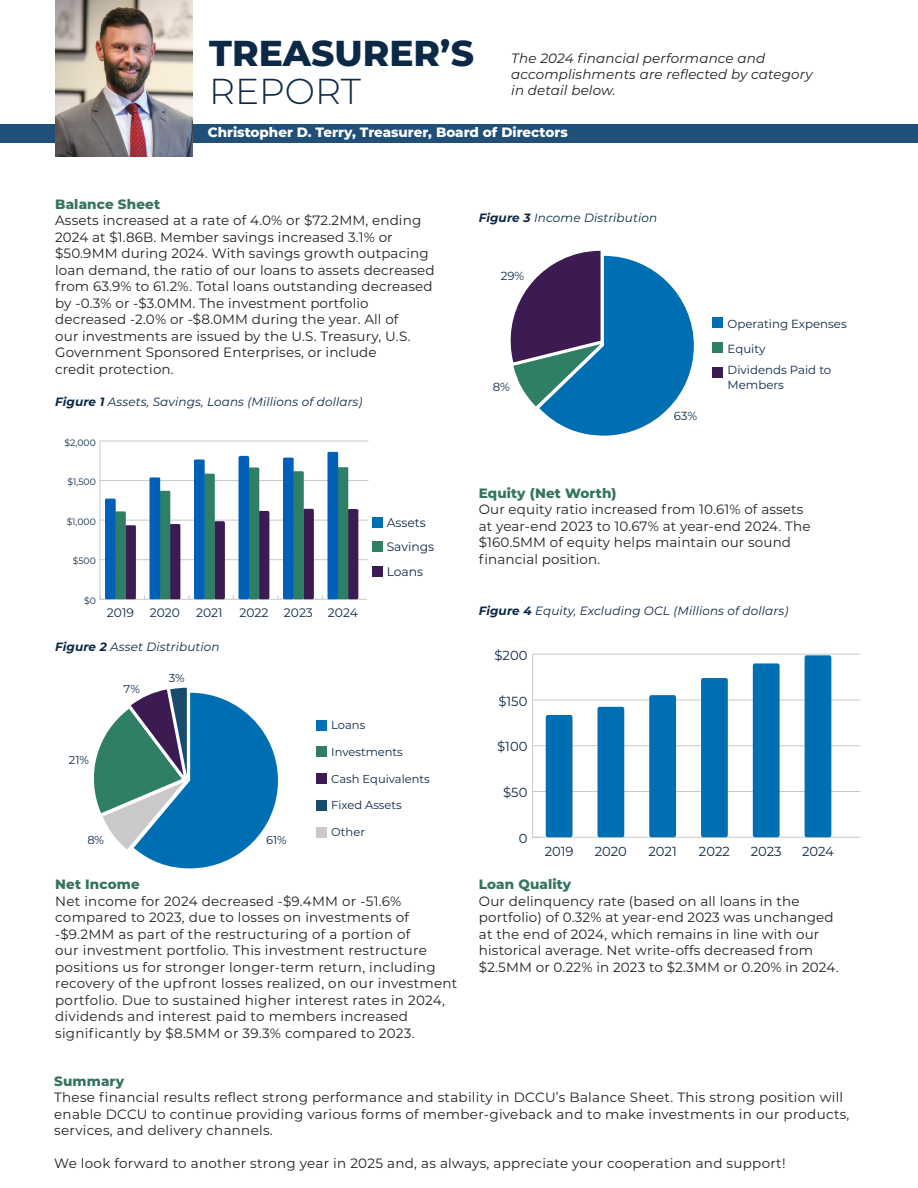
<style>
.page{position:relative;width:918px;height:1188px;background:#fff}
.page>*{position:absolute;margin:0;border:0;box-sizing:border-box;transform-origin:0 0}
.t1{font:800 36px "Montserrat";color:#0b2846}
.t2{font:300 36px "Montserrat";color:#0b2846}
.t3{font:13.5px/16.5px "Montserrat";letter-spacing:.01em;color:#231f20}
.t4{font:italic 13.5px/16.2px "Montserrat";letter-spacing:.01em;color:#231f20}
.t5{font:800 13.5px "Montserrat";color:#fff}
.t6{font:800 13.5px "Montserrat";letter-spacing:.01em;color:#35745e}
.t7{font:13.2px "Montserrat";color:#0b2846}
.t8{font:12.3px/23.9px "Montserrat";color:#0b2846}
.t9{font:italic 12px "Montserrat";letter-spacing:.01em;color:#0b2846}
.t10{font:11.7px/24.8px "Montserrat";color:#0b2846}
.t11{font:11.55px "Montserrat";color:#0b2846}
.t12{font:9.3px "Montserrat";color:#0b2846}
.s1{font-weight:800;color:#35745e}
.s2{font-weight:700}
</style>
<div class="page">
<div style="left:0;top:124px;width:918px;height:18px;background:#204f78"></div>
<img style="left:55px;top:0;width:138px;height:157px">
<div style="left:372px;top:517px;width:11px;height:11px;background:#006eb2"></div>
<div style="left:372px;top:541px;width:11px;height:11px;background:#2f7f67"></div>
<div style="left:372px;top:566px;width:11px;height:11px;background:#3b1b52"></div>
<hr style="left:100px;top:599px;width:267px;height:1px;background:#cac8c8">
<hr style="left:100px;top:441px;width:1px;height:158px;background:#cac8c8">
<hr style="left:100px;top:559px;width:269px;height:1px;background:#cac8c8">
<hr style="left:100px;top:520px;width:269px;height:1px;background:#cac8c8">
<hr style="left:100px;top:480px;width:269px;height:1px;background:#cac8c8">
<hr style="left:100px;top:441px;width:269px;height:1px;background:#cac8c8">
<div style="left:125px;top:525px;width:11px;height:74px;background:#3b1b52"></div>
<div style="left:170px;top:524px;width:10px;height:75px;background:#3b1b52"></div>
<div style="left:214px;top:521px;width:11px;height:78px;background:#3b1b52;border-radius:2px"></div>
<div style="left:259px;top:511px;width:10px;height:88px;background:#3b1b52;border-radius:2px"></div>
<div style="left:303px;top:509px;width:11px;height:90px;background:#3b1b52;border-radius:2px"></div>
<div style="left:348px;top:509px;width:10px;height:90px;background:#3b1b52;border-radius:2px"></div>
<div style="left:115px;top:511px;width:11px;height:88px;background:#2f7f67"></div>
<div style="left:160px;top:491px;width:10px;height:108px;background:#2f7f67"></div>
<div style="left:204px;top:474px;width:11px;height:125px;background:#2f7f67"></div>
<div style="left:249px;top:467px;width:10px;height:132px;background:#2f7f67;border-radius:2px"></div>
<div style="left:293px;top:471px;width:11px;height:128px;background:#2f7f67;border-radius:2px"></div>
<div style="left:338px;top:467px;width:10px;height:132px;background:#2f7f67"></div>
<div style="left:105px;top:499px;width:11px;height:100px;background:#005fb9"></div>
<div style="left:150px;top:477px;width:10px;height:122px;background:#005fb9"></div>
<div style="left:194px;top:459px;width:11px;height:140px;background:#005fb9"></div>
<div style="left:239px;top:456px;width:10px;height:143px;background:#005fb9;border-radius:2px"></div>
<div style="left:283px;top:458px;width:11px;height:141px;background:#005fb9;border-radius:2px"></div>
<div style="left:327px;top:452px;width:11px;height:147px;background:#005fb9"></div>
<div style="left:316px;top:720px;width:10px;height:10px;background:#006eb2"></div>
<div style="left:316px;top:773px;width:10px;height:10px;background:#3b1b52"></div>
<div style="left:316px;top:800px;width:10px;height:10px;background:#194c6c"></div>
<div style="left:316px;top:747px;width:10px;height:10px;background:#2f7f67"></div>
<div style="left:316px;top:827px;width:10px;height:10px;background:#cac8c8"></div>
<svg style="left:93px;top:688px;width:185px;height:180px"></svg>
<div style="left:712px;top:318px;width:10px;height:10px;background:#006eb2"></div>
<div style="left:712px;top:342px;width:10px;height:11px;background:#2f7f67"></div>
<div style="left:712px;top:367px;width:10px;height:10px;background:#3b1b52"></div>
<svg style="left:510px;top:251px;width:184px;height:185px"></svg>
<hr style="left:533px;top:837px;width:327px;height:1px;background:#cac8c8">
<hr style="left:532px;top:654px;width:1px;height:183px;background:#cac8c8">
<hr style="left:533px;top:791px;width:327px;height:1px;background:#cac8c8">
<hr style="left:533px;top:745px;width:327px;height:1px;background:#cac8c8">
<hr style="left:533px;top:700px;width:327px;height:1px;background:#cac8c8">
<hr style="left:533px;top:654px;width:327px;height:1px;background:#cac8c8">
<div style="left:805px;top:655px;width:26px;height:182px;background:#006eb2"></div>
<div style="left:753px;top:663px;width:27px;height:174px;background:#006eb2"></div>
<svg style="left:701px;top:678px;width:27px;height:159px;background:#026fb2"></svg>
<div style="left:649px;top:695px;width:27px;height:142px;background:#006eb2"></div>
<div style="left:598px;top:707px;width:26px;height:130px;background:#006eb2"></div>
<svg style="left:532px;top:715px;width:41px;height:123px"></svg>
<p class="t1" style="left:209px;top:27px;width:266px">TREASURER’S</p>
<p class="t2" style="left:209px;top:67px;width:153px">REPORT</p>
<p class="t4" style="left:511px;top:49px;width:303px">The 2024 financial performance and accomplishments are reflected by category in detail below.</p>
<p class="t5" style="left:208px;top:123px;width:361px">Christopher D. Terry, Treasurer, Board of Directors</p>
<p class="t3" style="left:55px;top:195px;width:381px"><span class="s1">Balance Sheet<br></span>Assets increased at a rate of 4.0% or $72.2MM, ending 2024 at $1.86B. Member savings increased 3.1% or $50.9MM during 2024. With savings growth outpacing loan demand, the ratio of our loans to assets decreased from 63.9% to 61.2%. Total loans outstanding decreased by -0.3% or -$3.0MM. The investment portfolio decreased -2.0% or -$8.0MM during the year. All of<br>our investments are issued by the U.S. Treasury, U.S.<br>Government Sponsored Enterprises, or include<br>credit protection.</p>
<p class="t9" style="left:55px;top:394px;width:309px"><span class="s2">Figure 1</span> Assets, Savings, Loans (Millions of dollars)</p>
<p class="t12" style="left:65px;top:436px;width:33px">$2,000</p>
<p class="t9" style="left:479px;top:209px;width:180px"><span class="s2">Figure 3</span> Income Distribution</p>
<p class="t10" style="left:501px;top:263px;width:25px">29%</p>
<p class="t10" style="left:493px;top:374px;width:19px">8%</p>
<p class="t10" style="left:674px;top:403px;width:25px">63%</p>
<p class="t10" style="left:728px;top:311px;width:121px">Operating Expenses<br>Equity</p>
<p class="t10" style="left:728px;top:363px;width:105px;line-height:14.1px">Dividends Paid to<br>Members</p>
<p class="t12" style="left:68px;top:476px;width:30px">$1,500</p>
<p class="t12" style="left:67px;top:515px;width:31px">$1,000</p>
<p class="t12" style="left:73px;top:555px;width:25px">$500</p>
<p class="t12" style="left:84px;top:594px;width:13px">$0</p>
<p class="t8" style="left:107px;top:601px;width:28px">2019</p>
<p class="t8" style="left:150px;top:601px;width:32px">2020</p>
<p class="t8" style="left:196px;top:601px;width:28px">2021</p>
<p class="t8" style="left:239px;top:601px;width:31px">2022</p>
<p class="t8" style="left:284px;top:601px;width:75px">2023 2024</p>
<p class="t9" style="left:55px;top:639px;width:166px"><span class="s2">Figure 2</span> Asset Distribution</p>
<p class="t11" style="left:124px;top:681px;width:18px">7%</p>
<p class="t11" style="left:169px;top:670px;width:17px">3%</p>
<p class="t11" style="left:331px;top:717px;width:36px">Loans</p>
<p class="t8" style="left:387px;top:510px;width:49px">Assets<br>Savings</p>
<p class="t8" style="left:387px;top:560px;width:38px">Loans</p>
<p class="t11" style="left:69px;top:752px;width:22px">21%</p>
<p class="t11" style="left:87px;top:832px;width:18px">8%</p>
<p class="t11" style="left:266px;top:832px;width:22px">61%</p>
<p class="t11" style="left:331px;top:744px;width:73px">Investments</p>
<p class="t11" style="left:331px;top:770px;width:100px">Cash Equivalents</p>
<p class="t11" style="left:331px;top:797px;width:72px">Fixed Assets</p>
<p class="t11" style="left:331px;top:824px;width:35px">Other</p>
<p class="t6" style="left:55px;top:875px;width:86px">Net Income</p>
<p class="t3" style="left:55px;top:892px;width:404px">Net income for 2024 decreased -$9.4MM or -51.6% compared to 2023, due to losses on investments of -$9.2MM as part of the restructuring of a portion of<br>our investment portfolio. This investment restructure positions us for stronger longer-term return, including recovery of the upfront losses realized, on our investment portfolio. Due to sustained higher interest rates in 2024, dividends and interest paid to members increased significantly by $8.5MM or 39.3% compared to 2023.</p>
<p class="t6" style="left:479px;top:483px;width:139px">Equity (Net Worth)</p>
<p class="t3" style="left:479px;top:501px;width:333px">Our equity ratio increased from 10.61% of assets at year-end 2023 to 10.67% at year-end 2024. The $160.5MM of equity helps maintain our sound financial position.</p>
<p class="t9" style="left:479px;top:603px;width:311px"><span class="s2">Figure 4</span> Equity, Excluding OCL (Millions of dollars)</p>
<p class="t7" style="left:495px;top:646px;width:34px">$200</p>
<p class="t7" style="left:499px;top:692px;width:30px">$150</p>
<p class="t7" style="left:497px;top:738px;width:32px">$100</p>
<p class="t7" style="left:503px;top:784px;width:26px">$50</p>
<p class="t7" style="left:519px;top:829px;width:10px">0</p>
<p class="t7" style="left:545px;top:843px;width:30px">2019</p>
<p class="t7" style="left:595px;top:843px;width:34px">2020</p>
<p class="t7" style="left:649px;top:843px;width:30px">2021</p>
<p class="t7" style="left:699px;top:843px;width:33px">2022</p>
<p class="t7" style="left:751px;top:843px;width:32px">2023</p>
<p class="t7" style="left:802px;top:843px;width:33px">2024</p>
<p class="t6" style="left:479px;top:875px;width:94px">Loan Quality</p>
<p class="t3" style="left:479px;top:892px;width:361px">Our delinquency rate (based on all loans in the portfolio) of 0.32% at year-end 2023 was unchanged at the end of 2024, which remains in line with our historical average. Net write-offs decreased from $2.5MM or 0.22% in 2023 to $2.3MM or 0.20% in 2024.</p>
<p class="t6" style="left:54px;top:1071px;width:72px">Summary</p>
<p class="t3" style="left:54px;top:1088px;width:797px">These financial results reflect strong performance and stability in DCCU’s Balance Sheet. This strong position will enable DCCU to continue providing various forms of member-giveback and to make investments in our products, services, and delivery channels.</p>
<p class="t3" style="left:54px;top:1154px;width:733px">We look forward to another strong year in 2025 and, as always, appreciate your cooperation and support!</p>
</div>
